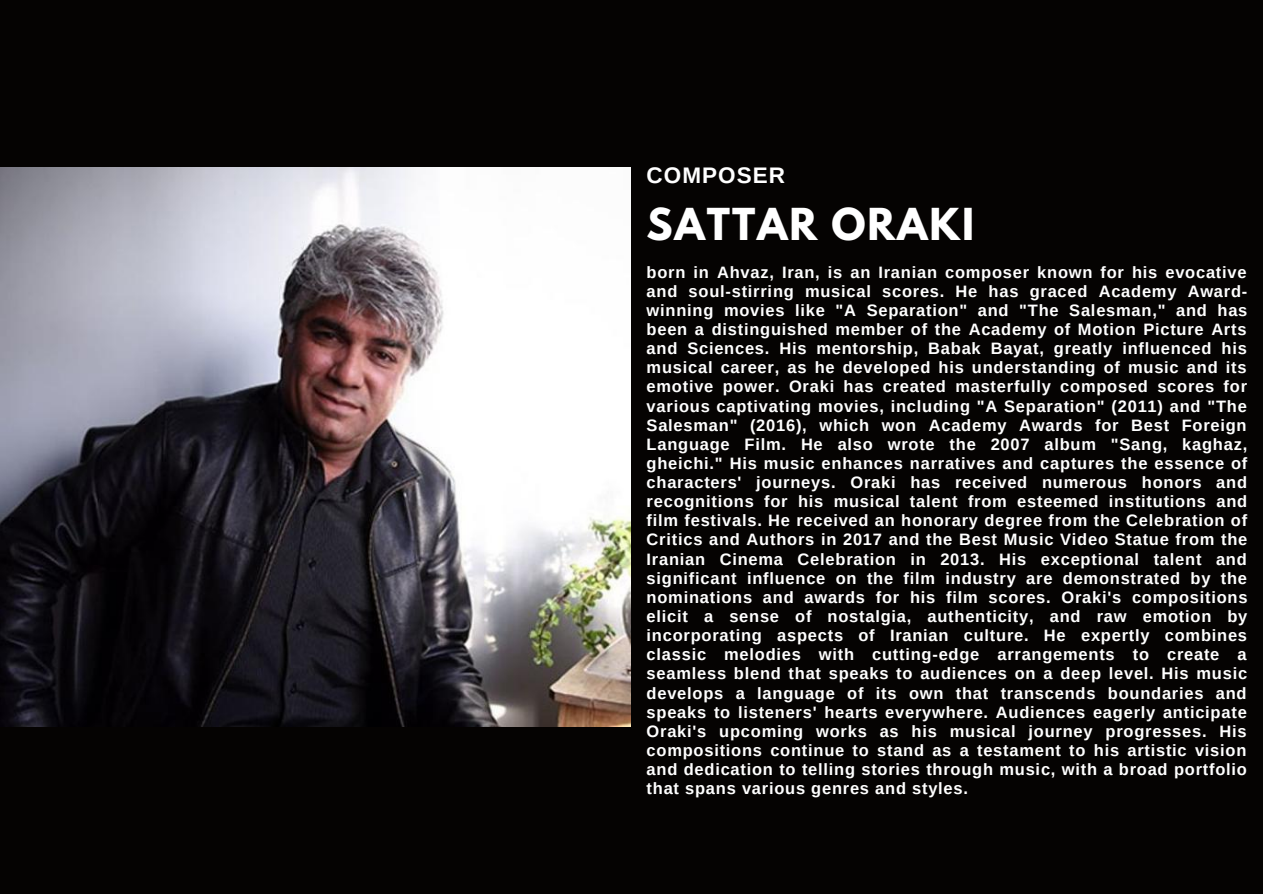
<style>
.page{position:relative;width:1263px;height:894px;background:#fff}
.page>*{position:absolute;margin:0;border:0;box-sizing:border-box;transform-origin:0 0}
.t1{font:700 39px "League Spartan";letter-spacing:.045em;color:#fff}
.t2{font:700 22.5px "Arimo";letter-spacing:.045em;color:#fff}
.t3{font:700 16.5px/19px "Arimo";letter-spacing:.045em;color:#fff;text-align:justify}
</style>
<div class="page">
<div style="left:0;top:0;width:1263px;height:893px;background:#050302"></div>
<img style="left:0;top:168px;width:631px;height:558px">
<h2 class="t2" style="left:647px;top:163px;width:140px">COMPOSER</h2>
<h1 class="t1" style="left:647px;top:205px;width:329px">SATTAR ORAKI</h1>
<p class="t3" style="left:647px;top:262px;width:602px">born in Ahvaz, Iran, is an Iranian composer known for his evocative and soul-stirring musical scores. He has graced Academy Award&shy;winning movies like "A Separation" and "The Salesman," and has been a distinguished member of the Academy of Motion Picture Arts and Sciences. His mentorship, Babak Bayat, greatly influenced his musical career, as he developed his understanding of music and its emotive power. Oraki has created masterfully composed scores for various captivating movies, including "A Separation" (2011) and "The Salesman" (2016), which won Academy Awards for Best Foreign Language Film. He also wrote the 2007 album "Sang, kaghaz, gheichi." His music enhances narratives and captures the essence of characters' journeys. Oraki has received numerous honors and recognitions for his musical talent from esteemed institutions and film festivals. He received an honorary degree from the Celebration of Critics and Authors in 2017 and the Best Music Video Statue from the Iranian Cinema Celebration in 2013. His exceptional talent and significant influence on the film industry are demonstrated by the nominations and awards for his film scores. Oraki's compositions elicit a sense of nostalgia, authenticity, and raw emotion by incorporating aspects of Iranian culture. He expertly combines classic melodies with cutting-edge arrangements to create a seamless blend that speaks to audiences on a deep level. His music develops a language of its own that transcends boundaries and speaks to listeners' hearts everywhere. Audiences eagerly anticipate Oraki's upcoming works as his musical journey progresses. His compositions continue to stand as a testament to his artistic vision and dedication to telling stories through music, with a broad portfolio that spans various genres and styles.</p>
</div>
